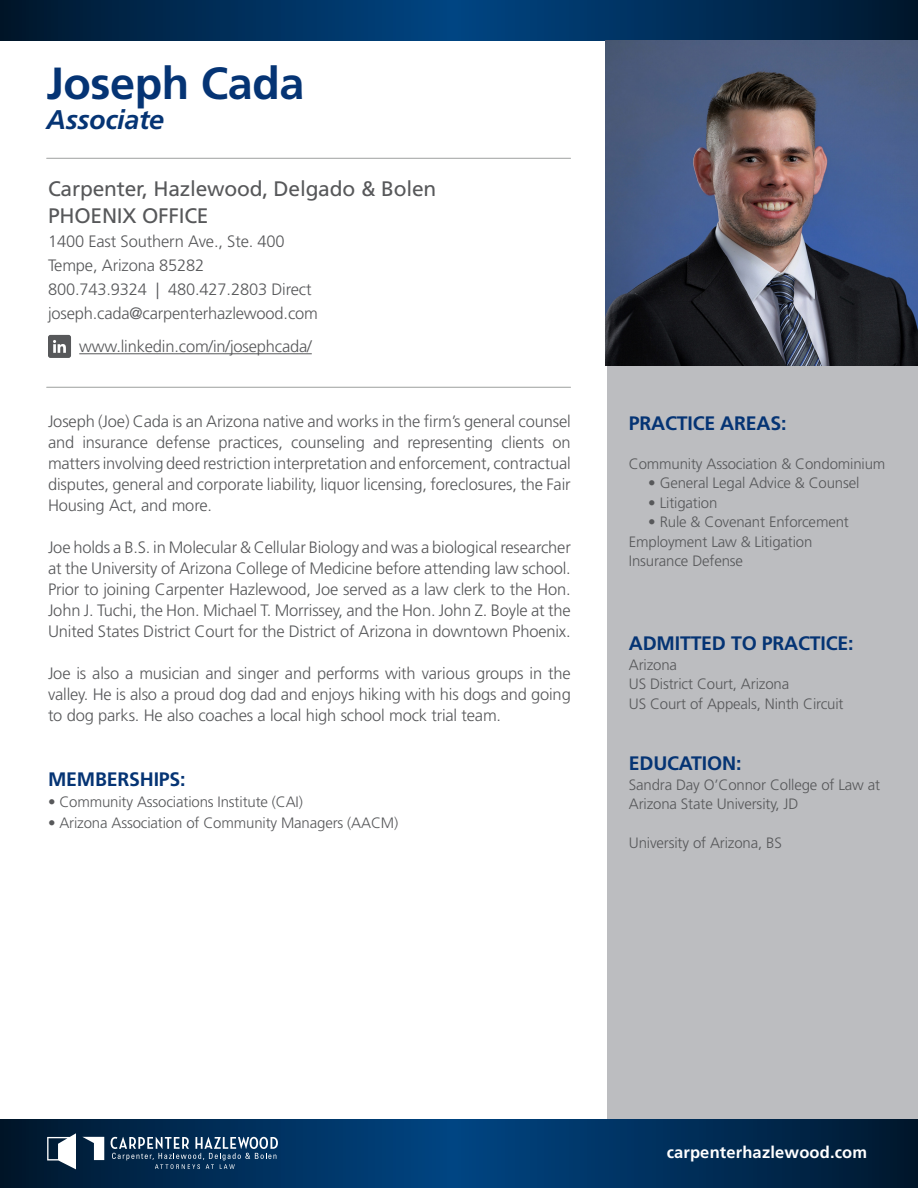
<style>
.page{position:relative;width:918px;height:1188px;background:#fff}
.page>*{position:absolute;margin:0;border:0;box-sizing:border-box;transform-origin:0 0}
.t1{font:700 45px "Frutiger LT Std";letter-spacing:-.01em;color:#053474}
.t2{font:italic 700 27px "Frutiger LT Std";letter-spacing:-.01em;color:#053474}
.t3{font:21px "Frutiger LT Std";letter-spacing:-.01em;color:#57585a}
.t4{font:700 19.5px "Frutiger LT Std";letter-spacing:-.01em;color:#053474}
.t5{font:300 16.5px/21px "Frutiger LT Std";letter-spacing:-.01em;color:#57585a;text-align:justify}
.t6{font:700 16.5px "Frutiger LT Std";letter-spacing:.01em;color:#fff}
.t7{font:300 15px/19.5px "Frutiger LT Std";letter-spacing:-.01em;color:#57585a}
</style>
<div class="page">
<div style="left:608px;top:365px;width:310px;height:754px;background:#bcbdc0"></div>
<svg style="left:0;top:1119px;width:918px;height:69px;background:#002e59"></svg>
<hr style="left:46px;top:158px;width:525px;height:1px;background:#b2b4b3">
<hr style="left:46px;top:387px;width:525px;height:1px;background:#b2b4b3">
<svg style="left:0;top:0;width:918px;height:41px;background:#002e58"></svg>
<svg style="left:47px;top:1133px;width:29px;height:36px"></svg>
<svg style="left:82px;top:1137px;width:22px;height:23px"></svg>
<svg style="left:111px;top:1137px;width:167px;height:32px;background:#335574"></svg>
<hr style="left:79px;top:353px;width:233px;height:1px;background:#57585a">
<div style="left:48px;top:335px;width:23px;height:23px;background:#57585a;border-radius:2px"></div>
<svg style="left:53px;top:340px;width:13px;height:13px"></svg>
<img style="left:606px;top:41px;width:312px;height:324px">
<p class="t1" style="left:46px;top:56px;width:260px">Joseph Cada</p>
<p class="t2" style="left:46px;top:103px;width:119px">Associate</p>
<p class="t3" style="left:48px;top:176px;width:390px">Carpenter, Hazlewood, Delgado &amp; Bolen</p>
<p class="t3" style="left:48px;top:203px;width:162px">PHOENIX OFFICE</p>
<p class="t5" style="left:48px;top:231px;width:238px">1400 East Southern Ave., Ste. 400</p>
<p class="t5" style="left:48px;top:255px;width:158px">Tempe, Arizona 85282</p>
<p class="t5" style="left:48px;top:279px;width:265px">800.743.9324 | 480.427.2803 Direct</p>
<p class="t5" style="left:48px;top:303px;width:271px">joseph.cada@carpenterhazlewood.com</p>
<p class="t5" style="left:79px;top:336px;width:234px">www.linkedin.com/in/josephcada/</p>
<p class="t5" style="left:48px;top:411px;width:524px">Joseph (Joe) Cada is an Arizona native and works in the firm’s general counsel and insurance defense practices, counseling and representing clients on matters involving deed restriction interpretation and enforcement, contractual disputes, general and corporate liability, liquor licensing, foreclosures, the Fair Housing Act, and more.</p>
<p class="t5" style="left:48px;top:537px;width:524px">Joe holds a B.S. in Molecular &amp; Cellular Biology and was a biological researcher at the University of Arizona College of Medicine before attending law school.<br>Prior to joining Carpenter Hazlewood, Joe served as a law clerk to the Hon.<br>John J. Tuchi, the Hon. Michael T. Morrissey, and the Hon. John Z. Boyle at the United States District Court for the District of Arizona in downtown Phoenix.</p>
<p class="t5" style="left:48px;top:663px;width:524px">Joe is also a musician and singer and performs with various groups in the valley. He is also a proud dog dad and enjoys hiking with his dogs and going to dog parks. He also coaches a local high school mock trial team.</p>
<p class="t4" style="left:48px;top:767px;width:139px">MEMBERSHIPS:</p>
<p class="t7" style="left:48px;top:792px;width:257px">• Community Associations Institute (CAI)</p>
<p class="t7" style="left:48px;top:813px;width:352px">• Arizona Association of Community Managers (AACM)</p>
<p class="t4" style="left:629px;top:411px;width:159px">PRACTICE AREAS:</p>
<p class="t7" style="left:629px;top:454px;width:258px">Community Association &amp; Condominium</p>
<p class="t7" style="left:648px;top:473px;width:213px">• General Legal Advice &amp; Counsel</p>
<p class="t7" style="left:648px;top:493px;width:71px">• Litigation</p>
<p class="t7" style="left:648px;top:512px;width:202px">• Rule &amp; Covenant Enforcement</p>
<p class="t7" style="left:629px;top:532px;width:185px">Employment Law &amp; Litigation</p>
<p class="t7" style="left:629px;top:551px;width:116px">Insurance Defense</p>
<p class="t4" style="left:629px;top:632px;width:226px">ADMITTED TO PRACTICE:</p>
<p class="t7" style="left:629px;top:655px;width:50px">Arizona</p>
<p class="t7" style="left:629px;top:674px;width:162px">US District Court, Arizona</p>
<p class="t7" style="left:629px;top:694px;width:216px">US Court of Appeals, Ninth Circuit</p>
<p class="t4" style="left:629px;top:752px;width:114px">EDUCATION:</p>
<p class="t7" style="left:629px;top:775px;width:253px">Sandra Day O’Connor College of Law at<br>Arizona State University, JD</p>
<p class="t7" style="left:629px;top:833px;width:155px">University of Arizona, BS</p>
<p class="t6" style="left:667px;top:1143px;width:202px">carpenterhazlewood.com</p>
</div>
